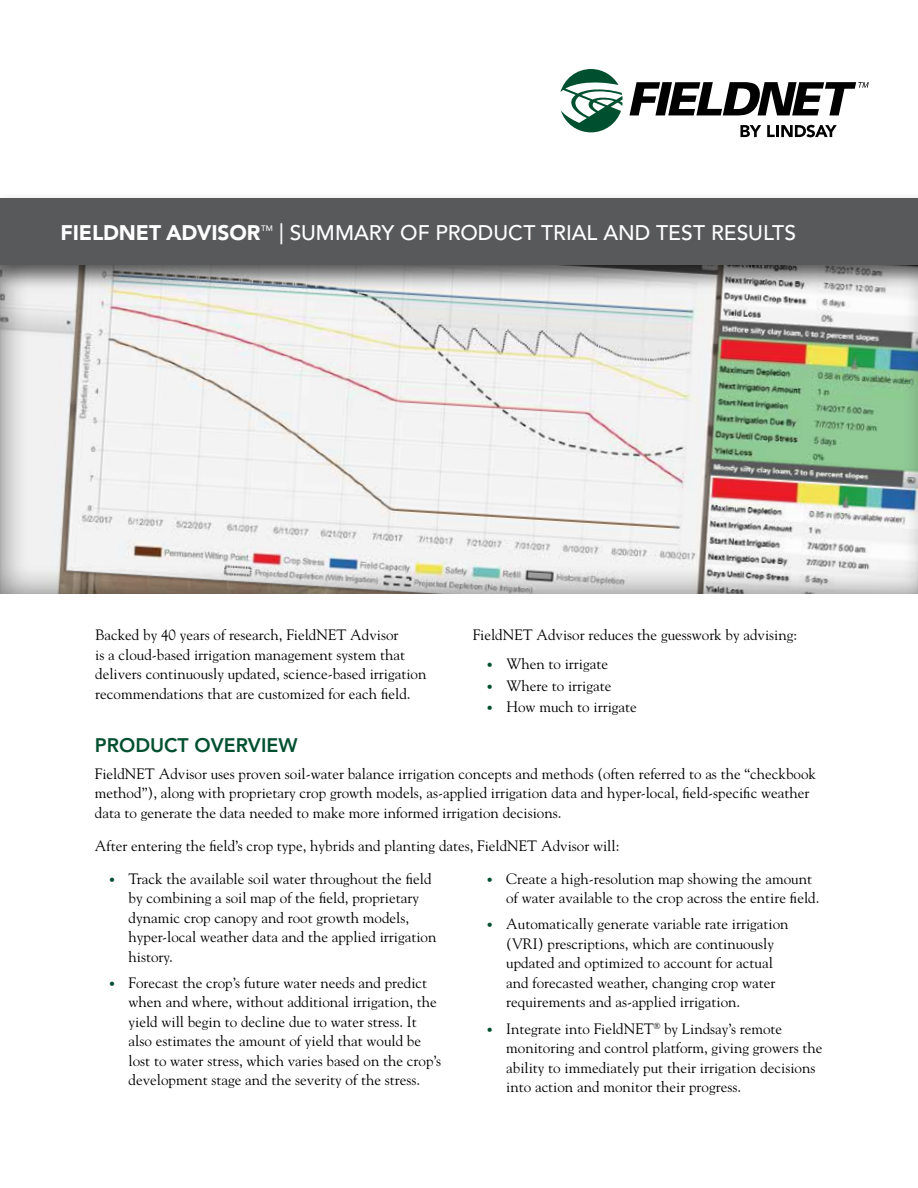
<style>
.page{position:relative;width:918px;height:1188px;background:#fff}
.page>*{position:absolute;margin:0;border:0;box-sizing:border-box;transform-origin:0 0}
.t1{font:500 21px "Avenir LT Std";color:#fff}
.t2{font:900 21px "Avenir LT Std";letter-spacing:-.005em;color:#fff}
.t3{font:800 19.5px "Avenir LT Std";color:#00502f}
.t4{font:15px/19.5px "Goudy Std";color:#000}
.t5{font:500 7.8px "Avenir LT Std";color:#fff}
.s1{font-size:12px;color:#00502f}
</style>
<div class="page">
<div style="left:0;top:263px;width:918px;height:332px;background:#000;opacity:.56"></div>
<div style="left:0;top:192px;width:918px;height:97px;background:#000;opacity:.5"></div>
<div style="left:0;top:198px;width:918px;height:67px;background:#58595b"></div>
<svg style="left:560px;top:69px;width:63px;height:63px"></svg>
<svg style="left:740px;top:125px;width:21px;height:12px"></svg>
<svg style="left:767px;top:125px;width:70px;height:12px"></svg>
<svg style="left:630px;top:82px;width:239px;height:33px"></svg>
<h1 class="t2" style="left:61px;top:220px;width:201px">FIELDNET ADVISOR</h1>
<p class="t5" style="left:261px;top:224px;width:13px">TM</p>
<h1 class="t1" style="left:279px;top:221px;width:518px">| SUMMARY OF PRODUCT TRIAL AND TEST RESULTS</h1>
<p class="t4" style="left:95px;top:625px;width:333px">Backed by 40 years of research, FieldNET Advisor<br>is a cloud-based irrigation management system that delivers continuously updated, science-based irrigation recommendations that are customized for each field.</p>
<p class="t4" style="left:473px;top:625px;width:326px">FieldNET Advisor reduces the guesswork by advising:</p>
<p class="t4" style="left:486px;top:654px;width:123px"><span class="s1">•</span> When to irrigate</p>
<p class="t4" style="left:486px;top:675px;width:127px"><span class="s1">•</span> Where to irrigate</p>
<p class="t4" style="left:486px;top:697px;width:152px"><span class="s1">•</span> How much to irrigate</p>
<h2 class="t3" style="left:95px;top:734px;width:204px">PRODUCT OVERVIEW</h2>
<p class="t4" style="left:95px;top:764px;width:723px">FieldNET Advisor uses proven soil-water balance irrigation concepts and methods (often referred to as the “checkbook method”), along with proprietary crop growth models, as-applied irrigation data and hyper-local, field-specific weather data to generate the data needed to make more informed irrigation decisions.</p>
<p class="t4" style="left:95px;top:836px;width:526px">After entering the field’s crop type, hybrids and planting dates, FieldNET Advisor will:</p>
<p class="t4" style="left:129px;top:869px;width:309px;text-indent:-20px"><span class="s1">•</span> Track the available soil water throughout the field by combining a soil map of the field, proprietary dynamic crop canopy and root growth models, hyper-local weather data and the applied irrigation history.</p>
<p class="t4" style="left:129px;top:973px;width:314px;text-indent:-20px"><span class="s1">•</span> Forecast the crop’s future water needs and predict when and where, without additional irrigation, the yield will begin to decline due to water stress. It also estimates the amount of yield that would be lost to water stress, which varies based on the crop’s development stage and the severity of the stress.</p>
<p class="t4" style="left:506px;top:869px;width:315px;text-indent:-20px"><span class="s1">•</span> Create a high-resolution map showing the amount of water available to the crop across the entire field.</p>
<p class="t4" style="left:506px;top:914px;width:284px;text-indent:-20px"><span class="s1">•</span> Automatically generate variable rate irrigation (VRI) prescriptions, which are continuously updated and optimized to account for actual and forecasted weather, changing crop water requirements and as-applied irrigation.</p>
<p class="t4" style="left:506px;top:1019px;width:318px;text-indent:-20px"><span class="s1">•</span> Integrate into FieldNET<sup>®</sup> by Lindsay’s remote monitoring and control platform, giving growers the ability to immediately put their irrigation decisions into action and monitor their progress.</p>
</div>
